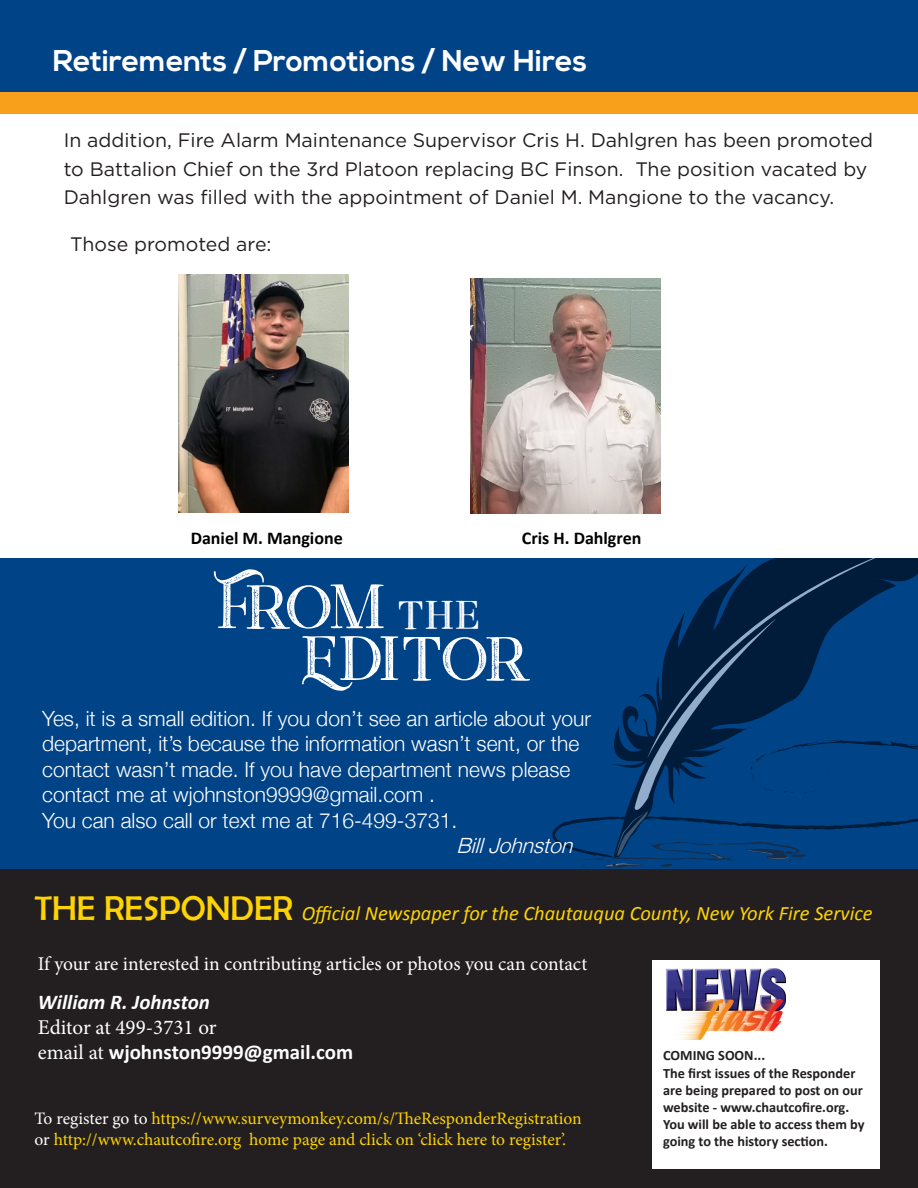
<style>
.page{position:relative;width:918px;height:1188px;background:#fff}
.page>*{position:absolute;margin:0;border:0;box-sizing:border-box;transform-origin:0 0}
.t1{font:70.5px "Green Light Bold Inline Grunge";letter-spacing:-.01em;color:#fff}
.t2{font:700 30px "Nexa";color:#fff}
.t3{font:300 21px/25.5px "Helvetica Neue";color:#fff}
.t4{font:700 21px "Calibri";color:#fff}
.t5{font:21px "Minion Pro";color:#fff}
.t6{font:italic 700 21px "Calibri";color:#fff}
.t7{font:italic 300 21px "Helvetica Neue";color:#fff}
.t8{font:italic 20.55px "Calibri";color:#fed304}
.t9{font:19.5px/28.5px "Gotham";color:#231f20}
.t10{font:19.5px "Minion Pro";letter-spacing:-.005em;color:#fff}
.t11{font:18px "Calibri";color:#000}
.t12{font:700 18px "Calibri";color:#000}
.t13{font:17.55px/21px "Minion Pro";letter-spacing:-.005em;color:#fed304}
.t14{font:700 14.25px/17.1px "Calibri";color:#231f20}
.s1{font-size:45px}
.s2{font-family:"Berlin Sans FB";font-style:normal;font-size:34.5px}
.s3{font-family:"Minion Pro";font-weight:400}
.s4{color:#fff}
</style>
<div class="page">
<div style="left:0;top:557px;width:918px;height:395px;background:#014387"></div>
<div style="left:0;top:869px;width:918px;height:319px;background:#231f20"></div>
<div style="left:652px;top:960px;width:228px;height:209px;background:#fff"></div>
<img style="left:666px;top:969px;width:120px;height:71px">
<svg style="left:648px;top:557px;width:270px;height:61px;fill:#001c3a"></svg>
<svg style="left:552px;top:618px;width:366px;height:251px"></svg>
<div style="left:0;top:0;width:918px;height:92px;background:#014387"></div>
<div style="left:0;top:92px;width:918px;height:21px;background:#f89f1c"></div>
<img style="left:179px;top:274px;width:169px;height:238px">
<img style="left:471px;top:278px;width:189px;height:235px">
<p class="t2" style="left:53px;top:43px;width:536px">Retirements / Promotions / New Hires</p>
<p class="t9" style="left:64px;top:126px;width:811px">In addition, Fire Alarm Maintenance Supervisor Cris H. Dahlgren has been promoted to Battalion Chief on the 3rd Platoon replacing BC Finson. The position vacated by<br>Dahlgren was filled with the appointment of Daniel M. Mangione to the vacancy.</p>
<p class="t11" style="left:113px;top:128px;width:489px">filled with the appointment of Daniel M. Mangione to the vacancy.</p>
<p class="t9" style="left:70px;top:229px;width:203px">Those promoted are:</p>
<p class="t11" style="left:113px;top:236px;width:156px">Those promoted are:</p>
<p class="t12" style="left:191px;top:526px;width:154px">Daniel M. Mangione</p>
<p class="t12" style="left:522px;top:526px;width:121px">Cris H. Dahlgren</p>
<p class="t1" style="left:218px;top:569px;width:263px">From <span class="s1">the</span></p>
<p class="t1" style="left:302px;top:621px;width:230px">Editor</p>
<p class="t3" style="left:42px;top:704px;width:550px">Yes, it is a small edition. If you don’t see an article about your department, it’s because the information wasn’t sent, or the contact wasn’t made. If you have department news please contact me at wjohnston9999@gmail.com .<br>You can also call or text me at 716-499-3731.</p>
<p class="t7" style="left:457px;top:829px;width:125px">BillJohnston</p>
<p class="t8" style="left:35px;top:899px;width:840px"><span class="s2">THE RESPONDER</span> Official Newspaper for the Chautauqua County, New York Fire Service</p>
<p class="t10" style="left:38px;top:951px;width:551px">If your are interested in contributing articles or photos you can contact</p>
<p class="t6" style="left:38px;top:988px;width:174px">William R. Johnston</p>
<p class="t5" style="left:38px;top:1013px;width:180px">Editor at 499-3731 or</p>
<p class="t4" style="left:38px;top:1039px;width:317px"><span class="s3">email at</span> wjohnston9999@gmail.com</p>
<p class="t13" style="left:35px;top:1108px;width:549px"><span class="s4">To register go to</span> https://www.surveymonkey.com/s/TheResponderRegistration <span class="s4">or</span> http://www.chautcofire.org home page and click on ‘click here to register’.</p>
<p class="t14" style="left:663px;top:1047px;width:104px">COMING SOON...</p>
<p class="t14" style="left:663px;top:1064px;width:203px">The first issues of the Responder are being prepared to post on our website - www.chautcofire.org.<br>You will be able to access them by going to the history section.</p>
</div>
